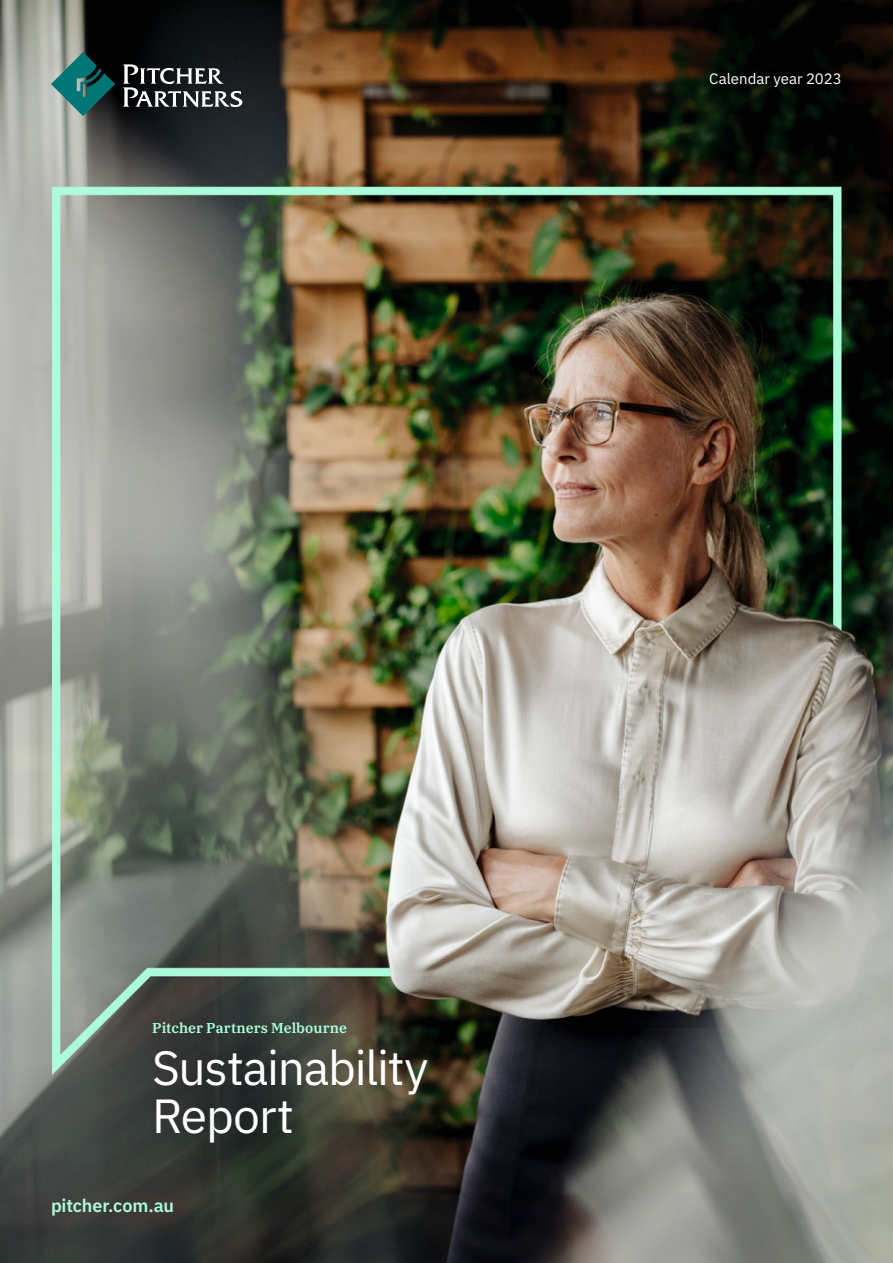
<style>
.page{position:relative;width:893px;height:1263px;background:#fff}
.page>*{position:absolute;margin:0;border:0;box-sizing:border-box;transform-origin:0 0}
.t1{font:48px/48px "IBM Plex Sans";letter-spacing:-.025em;color:#fff}
.t2{font:600 18px "IBM Plex Sans";letter-spacing:-.01em;color:#acfddb}
.t3{font:15px "IBM Plex Sans";color:#fff}
.t4{font:600 14.25px "IBM Plex Serif";color:#acfddb}
</style>
<div class="page">
<img style="left:0;top:0;width:893px;height:1263px">
<svg style="left:51px;top:52px;width:64px;height:64px;background:#366a68"></svg>
<svg style="left:123px;top:64px;width:119px;height:43px"></svg>
<p class="t3" style="left:709px;top:67px;width:134px">Calendar year 2023</p>
<p class="t4" style="left:152px;top:1016px;width:197px">Pitcher Partners Melbourne</p>
<h1 class="t1" style="left:152px;top:1040px;width:278px">Sustainability<br>Report</h1>
<p class="t2" style="left:51px;top:1191px;width:125px">pitcher.com.au</p>
</div>
